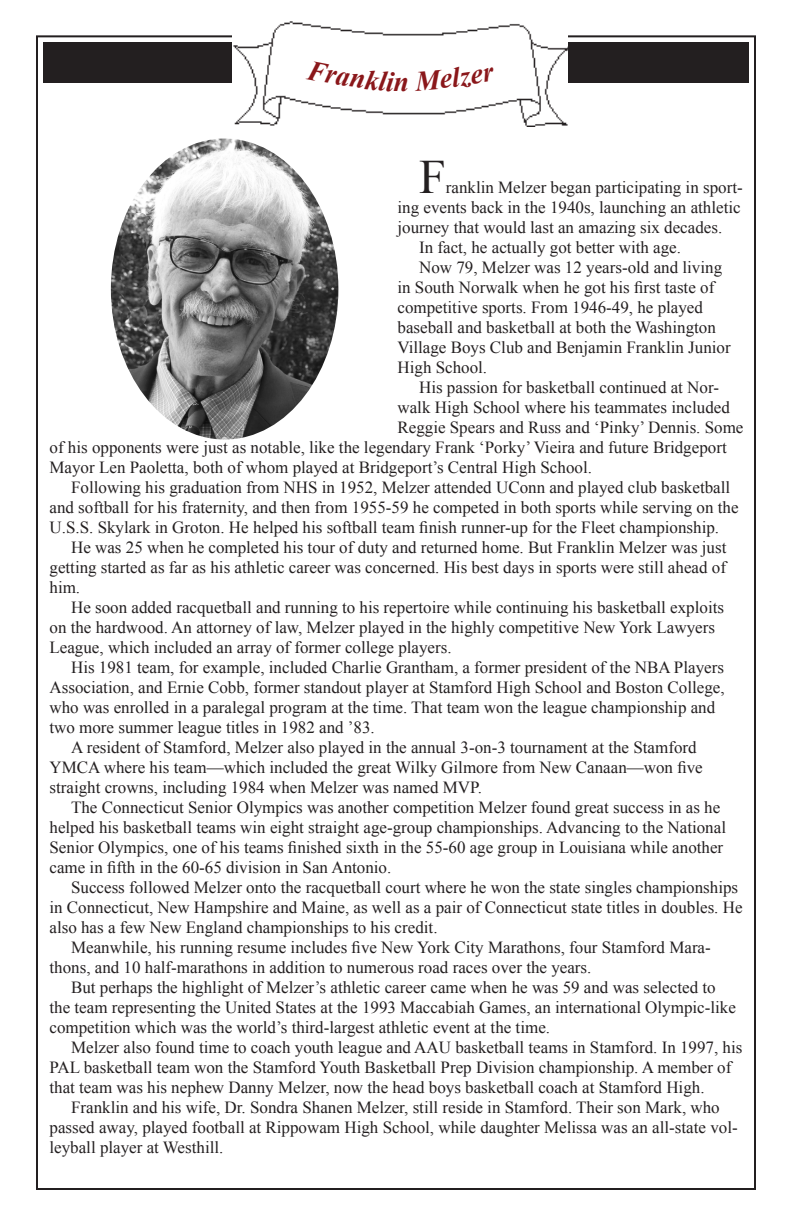
<style>
.page{position:relative;width:792px;height:1224px;background:#fff}
.page>*{position:absolute;margin:0;border:0;box-sizing:border-box;transform-origin:0 0}
.t1{font:48px "Times New Roman";color:#231f20}
.t2{font:italic 700 28px "Times New Roman";color:#8a171a}
.t3{font:17px/20px "Times New Roman";color:#231f20}
</style>
<div class="page">
<div style="left:43px;top:42px;width:706px;height:41px;background:#231f20"></div>
<img style="left:233px;top:21px;width:335px;height:106px">
<img style="left:111px;top:139px;width:227px;height:301px">
<div style="left:306px;top:61px;width:89px;height:30px;background:#fff"></div>
<div style="left:414px;top:67px;width:81px;height:24px;background:#fff"></div>
<h2 class="t2" style="left:394px;top:62px;width:17px">n</h2>
<p class="t1" style="left:419px;top:143px;width:28px">F</p>
<p class="t3" style="left:398px;top:176px;width:347px;text-align:justify;text-indent:48px">ranklin Melzer began participating in sport&shy;ing events back in the 1940s, launching an athletic journey that would last an amazing six decades.</p>
<p class="t3" style="left:419px;top:236px;width:264px">In fact, he actually got better with age.</p>
<p class="t3" style="left:398px;top:256px;width:335px;text-indent:22px">Now 79, Melzer was 12 years-old and living in South Norwalk when he got his first taste of competitive sports. From 1946-49, he played baseball and basketball at both the Washington Village Boys Club and Benjamin Franklin Junior High School.</p>
<p class="t3" style="left:419px;top:376px;width:301px">His passion for basketball continued at Nor-</p>
<p class="t3" style="left:398px;top:396px;width:334px">walk High School where his teammates included</p>
<p class="t3" style="left:398px;top:416px;width:348px">Reggie Spears and Russ and ‘Pinky’ Dennis. Some</p>
<p class="t3" style="left:50px;top:436px;width:679px">of his opponents were just as notable, like the legendary Frank ‘Porky’ Vieira and future Bridgeport</p>
<p class="t3" style="left:50px;top:456px;width:544px">Mayor Len Paoletta, both of whom played at Bridgeport’s Central High School.</p>
<p class="t3" style="left:50px;top:476px;width:691px;text-indent:22px">Following his graduation from NHS in 1952, Melzer attended UConn and played club basketball and softball for his fraternity, and then from 1955-59 he competed in both sports while serving on the<br>U.S.S. Skylark in Groton. He helped his softball team finish runner-up for the Fleet championship.</p>
<p class="t3" style="left:50px;top:536px;width:678px;text-align:justify;text-indent:22px">He was 25 when he completed his tour of duty and returned home. But Franklin Melzer was just getting started as far as his athletic career was concerned. His best days in sports were still ahead of him.</p>
<p class="t3" style="left:50px;top:596px;width:676px;text-indent:22px">He soon added racquetball and running to his repertoire while continuing his basketball exploits on the hardwood. An attorney of law, Melzer played in the highly competitive New York Lawyers<br>League, which included an array of former college players.</p>
<p class="t3" style="left:50px;top:656px;width:677px;text-indent:22px">His 1981 team, for example, included Charlie Grantham, a former president of the NBA Players Association, and Ernie Cobb, former standout player at Stamford High School and Boston College, who was enrolled in a paralegal program at the time. That team won the league championship and two more summer league titles in 1982 and ’83.</p>
<p class="t3" style="left:50px;top:736px;width:655px;text-indent:22px">A resident of Stamford, Melzer also played in the annual 3-on-3 tournament at the Stamford<br>YMCA where his team—which included the great Wilky Gilmore from New Canaan—won five straight crowns, including 1984 when Melzer was named MVP.</p>
<p class="t3" style="left:50px;top:796px;width:678px;text-indent:22px">The Connecticut Senior Olympics was another competition Melzer found great success in as he helped his basketball teams win eight straight age-group championships. Advancing to the National Senior Olympics, one of his teams finished sixth in the 55-60 age group in Louisiana while another came in fifth in the 60-65 division in San Antonio.</p>
<p class="t3" style="left:50px;top:876px;width:695px;text-indent:22px">Success followed Melzer onto the racquetball court where he won the state singles championships in Connecticut, New Hampshire and Maine, as well as a pair of Connecticut state titles in doubles. He also has a few New England championships to his credit.</p>
<p class="t3" style="left:50px;top:936px;width:663px;text-indent:22px">Meanwhile, his running resume includes five New York City Marathons, four Stamford Mara&shy;thons, and 10 half-marathons in addition to numerous road races over the years.</p>
<p class="t3" style="left:50px;top:976px;width:688px;text-indent:22px">But perhaps the highlight of Melzer’s athletic career came when he was 59 and was selected to the team representing the United States at the 1993 Maccabiah Games, an international Olympic-like competition which was the world’s third-largest athletic event at the time.</p>
<p class="t3" style="left:50px;top:1036px;width:694px;text-indent:22px">Melzer also found time to coach youth league and AAU basketball teams in Stamford. In 1997, his<br>PAL basketball team won the Stamford Youth Basketball Prep Division championship. A member of that team was his nephew Danny Melzer, now the head boys basketball coach at Stamford High.</p>
<p class="t3" style="left:50px;top:1096px;width:690px;text-indent:22px">Franklin and his wife, Dr. Sondra Shanen Melzer, still reside in Stamford. Their son Mark, who passed away, played football at Rippowam High School, while daughter Melissa was an all-state vol&shy;leyball player at Westhill.</p>
</div>
